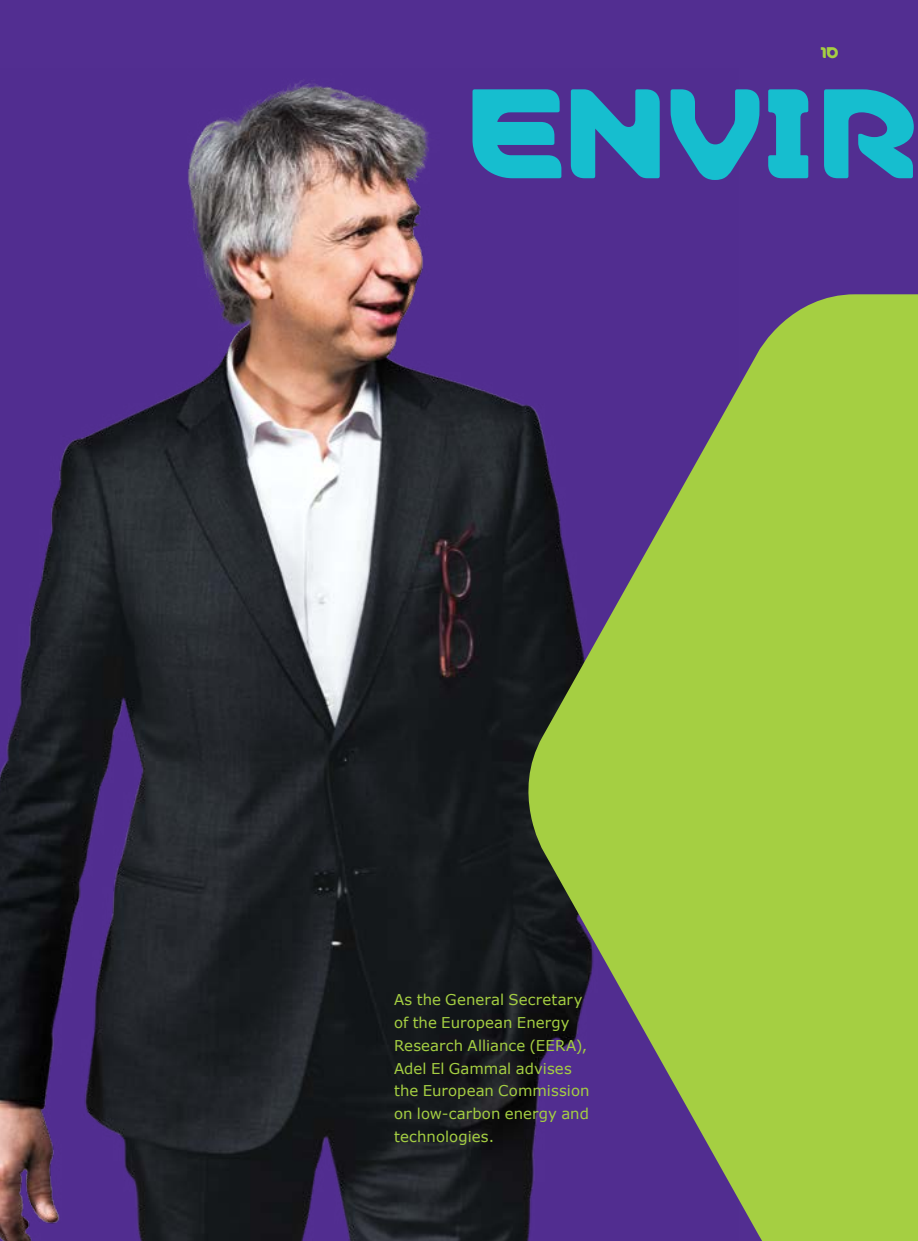
<style>
.page{position:relative;width:918px;height:1241px;background:#fff}
.page>*{position:absolute;margin:0;border:0;box-sizing:border-box;transform-origin:0 0}
.t1{font:129.33px "Merck";letter-spacing:.01em;color:#16becf}
.t2{font:15.75px "Merck";color:#a5cf42}
.t3{font:14.88px/22.8px "Verdana";letter-spacing:.005em;color:#a5cf42}
</style>
<div class="page">
<div style="left:0;top:0;width:918px;height:1240px;background:#522e91"></div>
<img style="left:0;top:81px;width:511px;height:1159px">
<svg style="left:511px;top:294px;width:407px;height:946px;fill:#a5cf42"></svg>
<p class="t2" style="left:821px;top:43px;width:19px">10</p>
<h1 class="t1" style="left:471px;top:56px;width:451px">ENVIR</h1>
<p class="t3" style="left:394px;top:988px;width:197px">As the General Secretary of the European Energy<br>Research Alliance (EERA),<br>Adel El Gammal advises the European Commission on low-carbon energy and technologies.</p>
</div>
